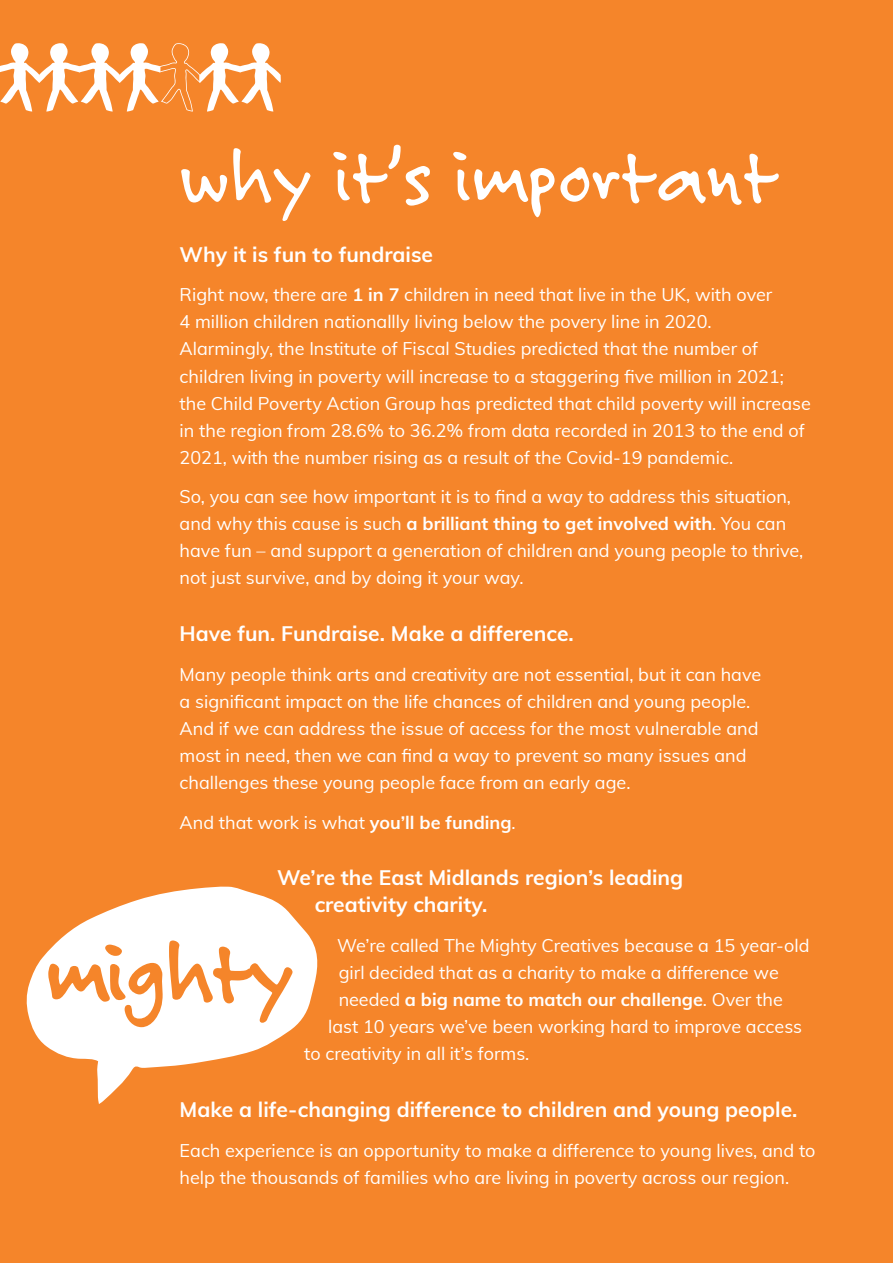
<style>
.page{position:relative;width:893px;height:1263px;background:#f5852a}
.page>*{position:absolute;margin:0;border:0;box-sizing:border-box;transform-origin:0 0}
.t1{font:84px "Felt Tip Roman";color:#fff}
.t2{font:700 21px/27px "Muli";color:#fff}
.t3{font:18px/27px "Muli";color:#fff}
.t4{font:700 18px "Muli";color:#fff}
.s1{font-weight:700}
.s2{font-weight:400}
</style>
<div class="page">
<svg style="left:0;top:43px;width:281px;height:69px"></svg>
<svg style="left:26px;top:886px;width:292px;height:218px;fill:#fff"></svg>
<svg style="left:105px;top:944px;width:17px;height:12px"></svg>
<svg style="left:48px;top:963px;width:115px;height:64px"></svg>
<svg style="left:169px;top:940px;width:123px;height:83px"></svg>
<h1 class="t1" style="left:180px;top:122px;width:599px">why it’s important</h1>
<p class="t2" style="left:180px;top:240px;width:255px">Why it is fun to fundraise</p>
<p class="t3" style="left:180px;top:281px;width:633px">Right now, there are <span class="s1">1 in 7</span> children in need that live in the UK, with over<br>4 million children nationallly living below the povery line in 2020.<br>Alarmingly, the Institute of Fiscal Studies predicted that the number of children living in poverty will increase to a staggering five million in 2021; the Child Poverty Action Group has predicted that child poverty will increase in the region from 28.6% to 36.2% from data recorded in 2013 to the end of 2021, with the number rising as a result of the Covid-19 pandemic.</p>
<p class="t3" style="left:180px;top:482px;width:625px">So, you can see how important it is to find a way to address this situation, and why this cause is such <span class="s1">a brilliant thing to get involved with</span>. You can have fun – and support a generation of children and young people to thrive, not just survive, and by doing it your way.</p>
<p class="t2" style="left:180px;top:619px;width:396px">Have fun. Fundraise. Make a difference.</p>
<p class="t3" style="left:180px;top:660px;width:583px">Many people think arts and creativity are not essential, but it can have a significant impact on the life chances of children and young people.<br>And if we can address the issue of access for the most vulnerable and most in need, then we can find a way to prevent so many issues and challenges these young people face from an early age.</p>
<p class="t3" style="left:180px;top:808px;width:338px">And that work is what <span class="s1">you’ll be funding</span>.</p>
<p class="t2" style="left:315px;top:863px;width:370px;text-indent:-38px">We’re the East Midlands region’s leading creativity charity.</p>
<p class="t3" style="left:337px;top:931px;width:474px">We’re called The Mighty Creatives because a 15 year-old</p>
<p class="t3" style="left:339px;top:958px;width:442px">girl decided that as a charity to make a difference we</p>
<p class="t4" style="left:339px;top:986px;width:446px"><span class="s2">needed</span> a big name to match our challenge<span class="s2">. Over the</span></p>
<p class="t3" style="left:328px;top:1012px;width:475px">last 10 years we’ve been working hard to improve access</p>
<p class="t3" style="left:304px;top:1039px;width:227px">to creativity in all it’s forms.</p>
<p class="t2" style="left:180px;top:1095px;width:619px">Make a life-changing difference to children and young people.</p>
<p class="t3" style="left:180px;top:1136px;width:637px">Each experience is an opportunity to make a difference to young lives, and to help the thousands of families who are living in poverty across our region.</p>
</div>
